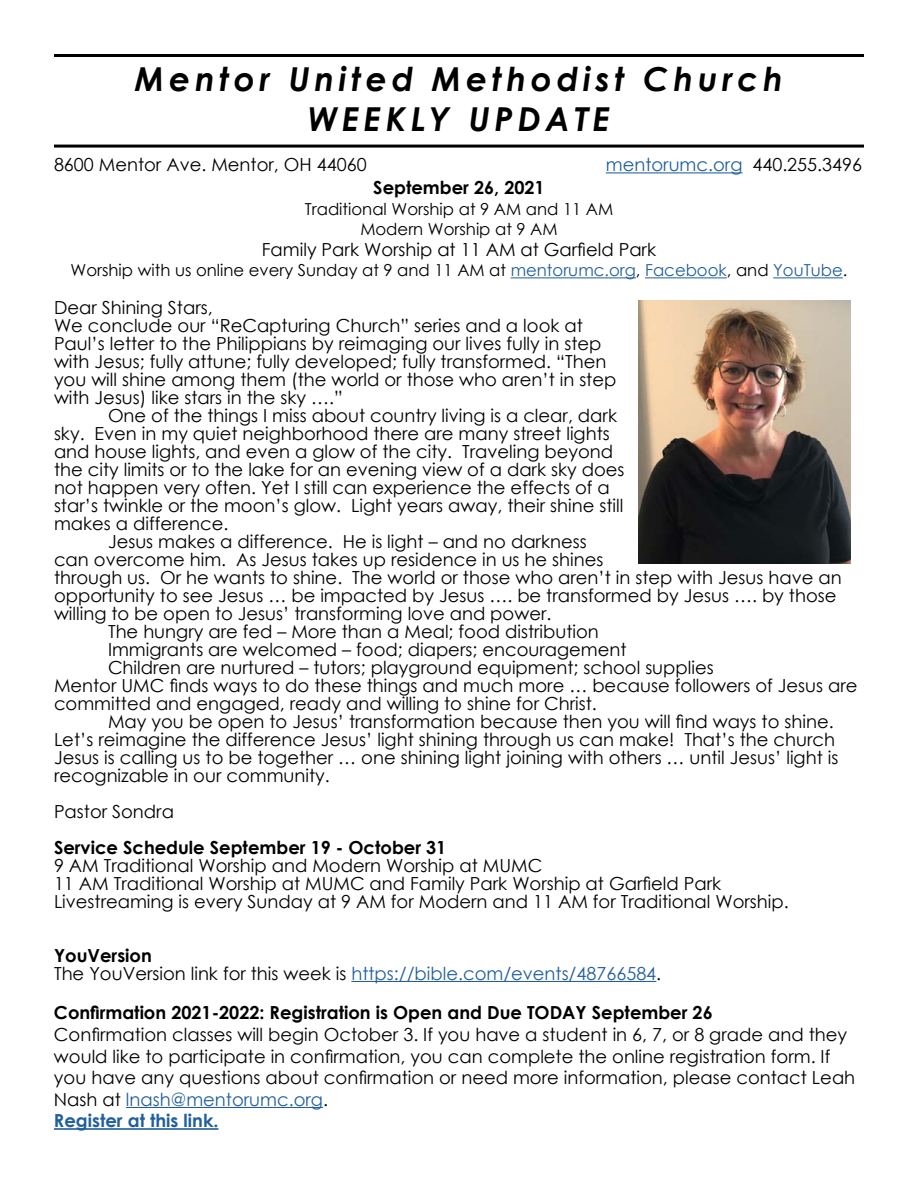
<style>
.page{position:relative;width:918px;height:1188px;background:#fff}
.page>*{position:absolute;margin:0;border:0;box-sizing:border-box;transform-origin:0 0}
.t1{font:italic 700 33px/39.6px "Century Gothic";letter-spacing:.14em;color:#000;text-align:center}
.t2{font:18px/18px "Century Gothic";color:#000}
.t3{font:700 18px "Century Gothic";color:#000}
.t4{font:18px/18px "Century Gothic";color:#215e9e}
.t5{font:16.5px/19.8px "Century Gothic";color:#000;text-align:center}
.s1{color:#000}
.s2{color:#215e9e}
.s3{font-weight:700;color:#000}
.s4{font-weight:700;color:#215e9e}
</style>
<div class="page">
<hr style="left:54px;top:54px;width:810px;height:3px;background:#000">
<hr style="left:54px;top:145px;width:810px;height:3px;background:#000">
<hr style="left:351px;top:981px;width:305px;height:1px;background:#215e9e">
<hr style="left:126px;top:1107px;width:197px;height:1px;background:#215e9e">
<hr style="left:54px;top:1128px;width:164px;height:2px;background:#215e9e">
<hr style="left:606px;top:172px;width:136px;height:1px;background:#215e9e">
<hr style="left:511px;top:277px;width:125px;height:1px;background:#215e9e">
<hr style="left:645px;top:277px;width:82px;height:1px;background:#215e9e">
<hr style="left:773px;top:277px;width:70px;height:1px;background:#215e9e">
<img style="left:639px;top:300px;width:212px;height:264px">
<h1 class="t1" style="left:135px;top:58px;width:650px">Mentor United Methodist Church<br>WEEKLY UPDATE</h1>
<p class="t2" style="left:54px;top:155px;width:314px">8600 Mentor Ave. Mentor, OH 44060</p>
<p class="t4" style="left:606px;top:155px;width:258px">mentorumc.org <span class="s1">440.255.3496</span></p>
<p class="t5" style="left:305px;top:199px;width:310px">Traditional Worship at 9 AM and 11 AM<br>Modern Worship at 9 AM</p>
<p class="t2" style="left:262px;top:241px;width:396px">Family Park Worship at 11 AM at Garfield Park</p>
<p class="t5" style="left:71px;top:260px;width:778px">Worship with us online every Sunday at 9 and 11 AM at <span class="s2">mentorumc.org</span>, <span class="s2">Facebook</span>, and <span class="s2">YouTube</span>.</p>
<p class="t3" style="left:373px;top:173px;width:173px">September 26, 2021</p>
<p class="t2" style="left:54px;top:298px;width:564px">Dear Shining Stars,<br>We conclude our “ReCapturing Church” series and a look at Paul’s letter to the Philippians by reimaging our lives fully in step with Jesus; fully attune; fully developed; fully transformed. “Then you will shine among them (the world or those who aren’t in step with Jesus) like stars in the sky ….”</p>
<p class="t2" style="left:108px;top:406px;width:511px">One of the things I miss about country living is a clear, dark</p>
<p class="t2" style="left:54px;top:424px;width:557px">sky. Even in my quiet neighborhood there are many street lights</p>
<p class="t2" style="left:54px;top:442px;width:561px">and house lights, and even a glow of the city. Traveling beyond</p>
<p class="t2" style="left:54px;top:460px;width:572px">the city limits or to the lake for an evening view of a dark sky does</p>
<p class="t2" style="left:54px;top:478px;width:557px">not happen very often. Yet I still can experience the effects of a</p>
<p class="t2" style="left:54px;top:496px;width:571px">star’s twinkle or the moon’s glow. Light years away, their shine still</p>
<p class="t2" style="left:54px;top:514px;width:176px">makes a difference.</p>
<p class="t2" style="left:108px;top:532px;width:480px">Jesus makes a difference. He is light – and no darkness</p>
<p class="t2" style="left:54px;top:550px;width:551px">can overcome him. As Jesus takes up residence in us he shines</p>
<p class="t2" style="left:54px;top:568px;width:789px">through us. Or he wants to shine. The world or those who aren’t in step with Jesus have an</p>
<p class="t2" style="left:54px;top:586px;width:784px">opportunity to see Jesus … be impacted by Jesus …. be transformed by Jesus …. by those</p>
<p class="t2" style="left:54px;top:604px;width:499px">willing to be open to Jesus’ transforming love and power.</p>
<p class="t2" style="left:108px;top:622px;width:492px">The hungry are fed – More than a Meal; food distribution</p>
<p class="t2" style="left:108px;top:640px;width:520px">Immigrants are welcomed – food; diapers; encouragement</p>
<p class="t2" style="left:108px;top:658px;width:607px">Children are nurtured – tutors; playground equipment; school supplies</p>
<p class="t2" style="left:54px;top:676px;width:805px">Mentor UMC finds ways to do these things and much more … because followers of Jesus are</p>
<p class="t2" style="left:54px;top:694px;width:544px">committed and engaged, ready and willing to shine for Christ.</p>
<p class="t2" style="left:108px;top:712px;width:727px">May you be open to Jesus’ transformation because then you will find ways to shine.</p>
<p class="t2" style="left:54px;top:730px;width:783px">Let’s reimagine the difference Jesus’ light shining through us can make! That’s the church</p>
<p class="t2" style="left:54px;top:748px;width:786px">Jesus is calling us to be together … one shining light joining with others … until Jesus’ light is</p>
<p class="t2" style="left:54px;top:766px;width:277px">recognizable in our community.</p>
<p class="t2" style="left:54px;top:802px;width:122px">Pastor Sondra</p>
<p class="t3" style="left:54px;top:834px;width:394px">Service Schedule September 19 - October 31</p>
<p class="t2" style="left:54px;top:856px;width:736px">9 AM Traditional Worship and Modern Worship at MUMC<br>11 AM Traditional Worship at MUMC and Family Park Worship at Garfield Park<br>Livestreaming is every Sunday at 9 AM for Modern and 11 AM for Traditional Worship.</p>
<p class="t4" style="left:54px;top:946px;width:609px"><span class="s3">YouVersion<br></span><span class="s1">The YouVersion link for this week is</span> https://bible.com/events/48766584<span class="s1">.</span></p>
<p class="t3" style="left:54px;top:999px;width:660px">Confirmation 2021-2022: Registration is Open and Due TODAY September 26</p>
<p class="t2" style="left:54px;top:1023px;width:803px;line-height:21.6px">Confirmation classes will begin October 3. If you have a student in 6, 7, or 8 grade and they would like to participate in confirmation, you can complete the online registration form. If you have any questions about confirmation or need more information, please contact Leah Nash at <span class="s2">lnash@mentorumc.org</span>.<br><span class="s4">Register at this link.</span></p>
</div>
